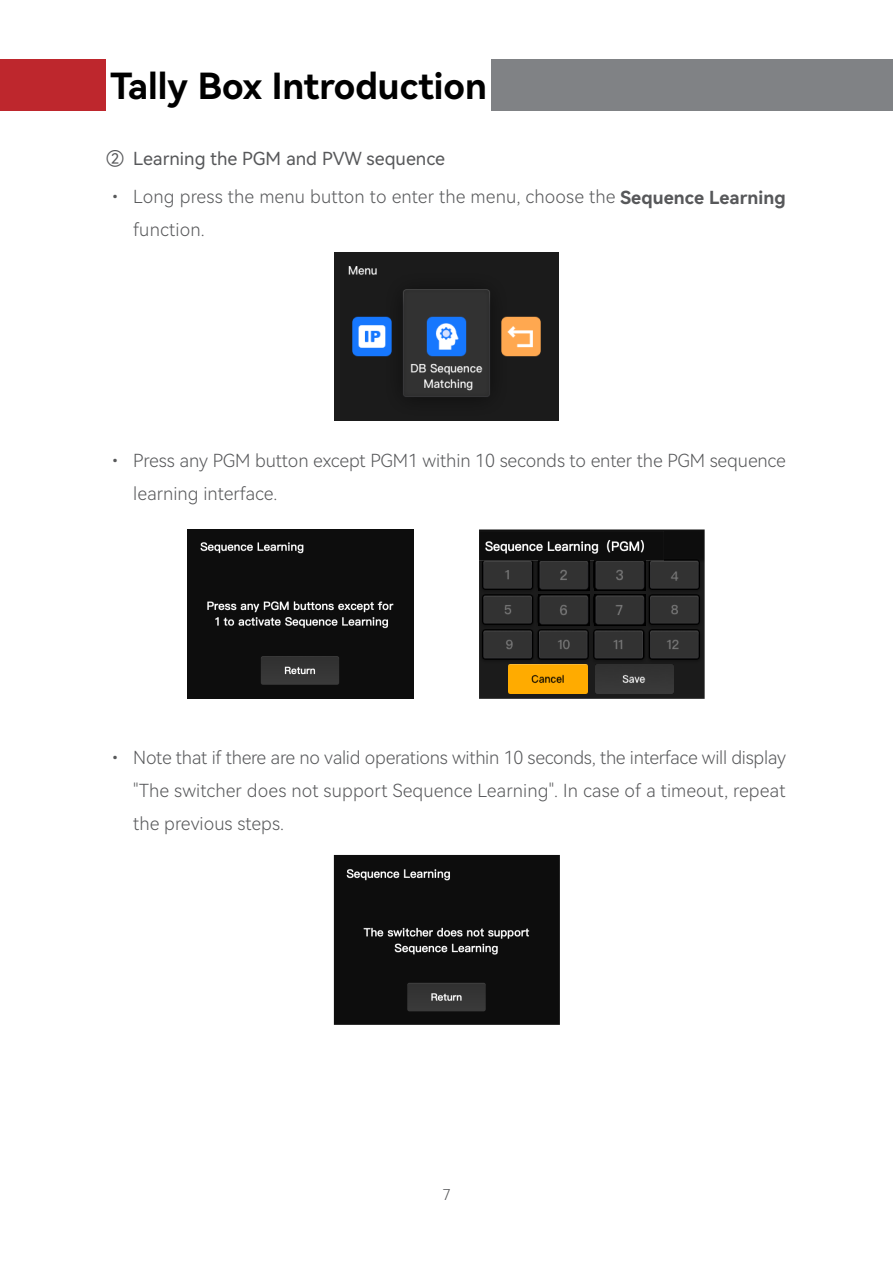
<style>
.page{position:relative;width:893px;height:1263px;background:#fff}
.page>*{position:absolute;margin:0;border:0;box-sizing:border-box;transform-origin:0 0}
.大标题{font:36px "Harmony OS Sans SC Bold";color:#000}
.注意{font:18px/33px "Harmony OS Sans SC Light";color:#57585a}
.注意-2{font:18px "Harmony OS Sans SC";color:#57585a}
.t1{font:15px "Harmony OS Sans SC Light";color:#57585a}
.s1{font-family:"Harmony OS Sans SC Bold"}
</style>
<div class="page">
<div style="left:106px;top:60px;width:787px;height:51px;background:#808285"></div>
<div style="left:0;top:60px;width:106px;height:51px;background:#be272d"></div>
<div style="left:106px;top:57px;width:385px;height:56px;background:#fff"></div>
<img style="left:188px;top:529px;width:226px;height:169px">
<img style="left:334px;top:855px;width:226px;height:170px">
<img style="left:343px;top:860px;width:186px;height:26px">
<img style="left:479px;top:529px;width:226px;height:170px">
<img style="left:594px;top:594px;width:51px;height:31px">
<img style="left:539px;top:560px;width:51px;height:30px">
<img style="left:594px;top:560px;width:51px;height:30px">
<img style="left:539px;top:594px;width:51px;height:31px">
<img style="left:509px;top:665px;width:78px;height:28px">
<img style="left:595px;top:665px;width:78px;height:28px">
<img style="left:479px;top:531px;width:185px;height:29px">
<img style="left:334px;top:252px;width:225px;height:169px">
<p class="大标题" style="left:111px;top:61px;width:378px">Tally Box Introduction</p>
<p class="注意-2" style="left:106px;top:146px;width:340px">② Learning the PGM and PVW sequence</p>
<p class="注意" style="left:106px;top:180px;width:681px">• Long press the menu button to enter the menu, choose the <span class="s1">Sequence Learning</span></p>
<p class="注意" style="left:133px;top:213px;width:73px">function.</p>
<p class="注意" style="left:133px;top:444px;width:654px;text-indent:-27px">• Press any PGM button except PGM1 within 10 seconds to enter the PGM sequence learning interface.</p>
<p class="注意" style="left:133px;top:741px;width:654px;text-align:justify;text-indent:-27px">• Note that if there are no valid operations within 10 seconds, the interface will display "The switcher does not support Sequence Learning". In case of a timeout, repeat the previous steps.</p>
<p class="t1" style="left:442px;top:1184px;width:10px">7</p>
</div>
